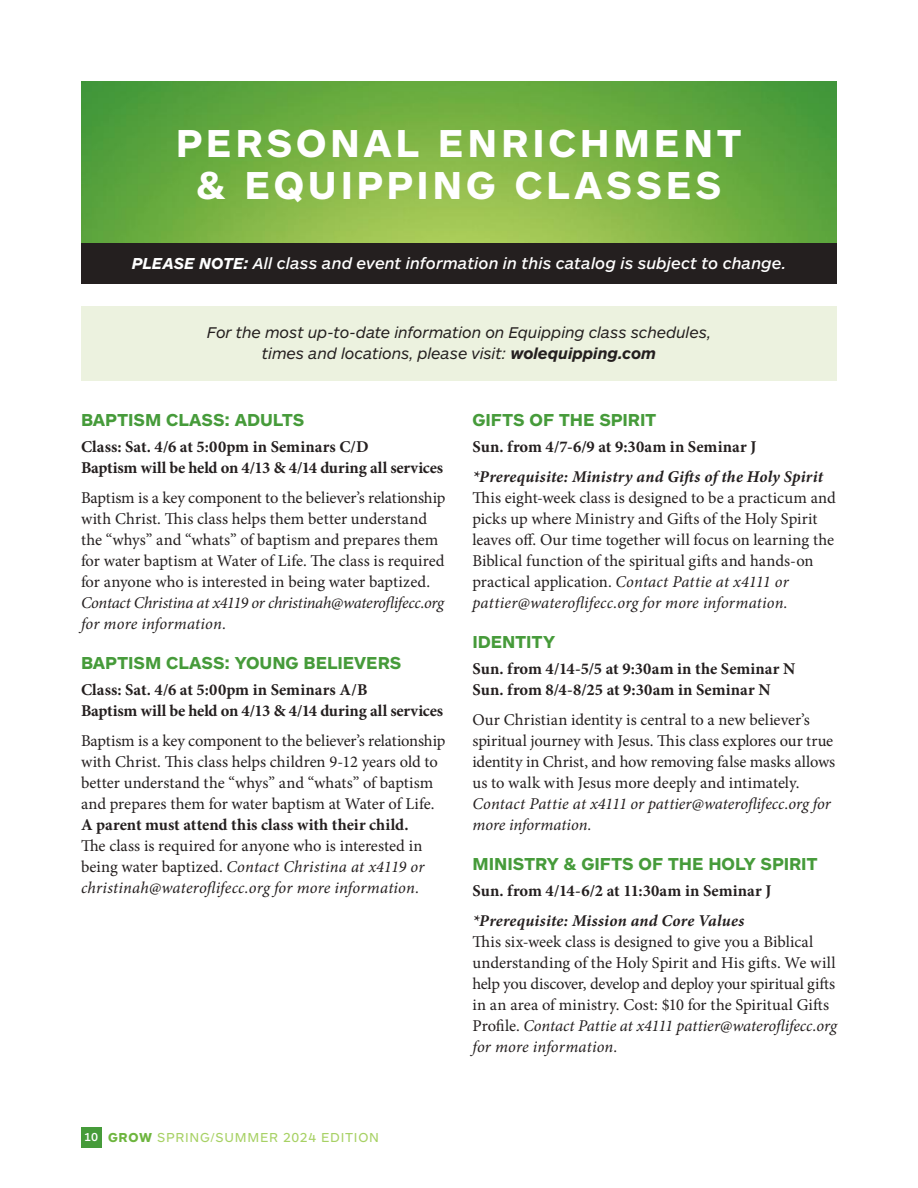
<style>
.page{position:relative;width:918px;height:1188px;background:#fff}
.page>*{position:absolute;margin:0;border:0;box-sizing:border-box;transform-origin:0 0}
.t1{font:700 40.5px/42px "ARS Maquette Pro";letter-spacing:.095em;color:#fff;text-align:center}
.t2{font:700 18px "ARS Maquette Pro";letter-spacing:-.005em;color:#469b3a}
.t3{font:16.5px/21px "Minion Pro";color:#241f1f}
.t4{font:700 16.5px/21px "Minion Pro";color:#241f1f}
.t5{font:italic 16.5px/21px "Minion Pro";color:#241f1f}
.t6{font:italic 700 16.5px "Minion Pro";letter-spacing:.015em;color:#241f1f}
.t7{font:italic 500 16.5px "ARS Maquette Pro";color:#fff}
.t8{font:italic 16.2px/21px "ARS Maquette Pro";letter-spacing:-.01em;color:#241f1f;text-align:center}
.t9{font:13.5px "ARS Maquette Pro";letter-spacing:.055em;color:#a7d164}
.s1{font-weight:700}
.s2{font-style:normal}
.s3{font-style:italic}
.s4{font-weight:500;font-size:12px;color:#fff}
.s5{font-weight:700;color:#6db53e}
</style>
<div class="page">
<div style="left:81px;top:1127px;width:20px;height:21px;background:#469b3a"></div>
<img style="left:81px;top:81px;width:756px;height:162px">
<div style="left:81px;top:243px;width:756px;height:41px;background:#241f1f"></div>
<div style="left:81px;top:306px;width:756px;height:74px;background:#ecf2df"></div>
<h1 class="t1" style="left:176px;top:120px;width:568px">PERSONAL ENRICHMENT &amp; EQUIPPING CLASSES</h1>
<p class="t7" style="left:132px;top:252px;width:656px"><span class="s1">PLEASE NOTE:</span> All class and event information in this catalog is subject to change.</p>
<p class="t8" style="left:207px;top:321px;width:506px">For the most up-to-date information on Equipping class schedules, times and locations, please visit: <span class="s1">wolequipping.com</span></p>
<p class="t2" style="left:81px;top:408px;width:225px">BAPTISM CLASS: ADULTS</p>
<p class="t4" style="left:81px;top:436px;width:364px">Class: Sat. 4/6 at 5:00pm in Seminars C/D<br>Baptism will be held on 4/13 &amp; 4/14 during all services</p>
<p class="t3" style="left:81px;top:487px;width:366px">Baptism is a key component to the believer’s relationship with Christ. This class helps them better understand the “whys” and “whats” of baptism and prepares them for water baptism at Water of Life. The class is required for anyone who is interested in being water baptized.</p>
<p class="t5" style="left:81px;top:592px;width:365px">Contact Christina at x4119 or christinah@wateroflifecc.org for more information.</p>
<p class="t2" style="left:81px;top:651px;width:322px">BAPTISM CLASS: YOUNG BELIEVERS</p>
<p class="t4" style="left:81px;top:679px;width:364px">Class: Sat. 4/6 at 5:00pm in Seminars A/B<br>Baptism will be held on 4/13 &amp; 4/14 during all services</p>
<p class="t3" style="left:81px;top:730px;width:366px">Baptism is a key component to the believer’s relationship with Christ. This class helps children 9-12 years old to better understand the “whys” and “whats” of baptism and prepares them for water baptism at Water of Life.</p>
<p class="t4" style="left:81px;top:814px;width:329px">A parent must attend this class with their child.</p>
<p class="t5" style="left:81px;top:835px;width:345px;text-align:justify"><span class="s2">The class is required for anyone who is interested in being water baptized.</span> Contact Christina at x4119 or christinah@wateroflifecc.org for more information.</p>
<p class="t2" style="left:472px;top:408px;width:185px">GIFTS OF THE SPIRIT</p>
<p class="t4" style="left:472px;top:436px;width:285px">Sun. from 4/7-6/9 at 9:30am in Seminar J</p>
<p class="t6" style="left:472px;top:465px;width:352px">*Prerequisite: Ministry and Gifts of the Holy Spirit</p>
<p class="t3" style="left:472px;top:487px;width:365px">This eight-week class is designed to be a practicum and picks up where Ministry and Gifts of the Holy Spirit leaves off. Our time together will focus on learning the Biblical function of the spiritual gifts and hands-on practical application. <span class="s3">Contact Pattie at x4111 or pattier@wateroflifecc.org for more information.</span></p>
<p class="t2" style="left:472px;top:630px;width:84px">IDENTITY</p>
<p class="t4" style="left:472px;top:658px;width:324px">Sun. from 4/14-5/5 at 9:30am in the Seminar N<br>Sun. from 8/4-8/25 at 9:30am in Seminar N</p>
<p class="t3" style="left:472px;top:709px;width:364px">Our Christian identity is central to a new believer’s spiritual journey with Jesus. This class explores our true identity in Christ, and how removing false masks allows us to walk with Jesus more deeply and intimately.</p>
<p class="t5" style="left:472px;top:793px;width:360px">Contact Pattie at x4111 or pattier@wateroflifecc.org for more information.</p>
<p class="t2" style="left:472px;top:852px;width:347px">MINISTRY &amp; GIFTS OF THE HOLY SPIRIT</p>
<p class="t4" style="left:472px;top:880px;width:300px">Sun. from 4/14-6/2 at 11:30am in Seminar J</p>
<p class="t6" style="left:472px;top:909px;width:273px">*Prerequisite: Mission and Core Values</p>
<p class="t3" style="left:472px;top:931px;width:366px">This six-week class is designed to give you a Biblical understanding of the Holy Spirit and His gifts. We will help you discover, develop and deploy your spiritual gifts in an area of ministry. Cost: $10 for the Spiritual Gifts Profile. <span class="s3">Contact Pattie at x4111 pattier@wateroflifecc.org for more information.</span></p>
<p class="t9" style="left:84px;top:1129px;width:296px"><span class="s4">10</span> <span class="s5">GROW</span> SPRING/SUMMER 2024 EDITION</p>
</div>
